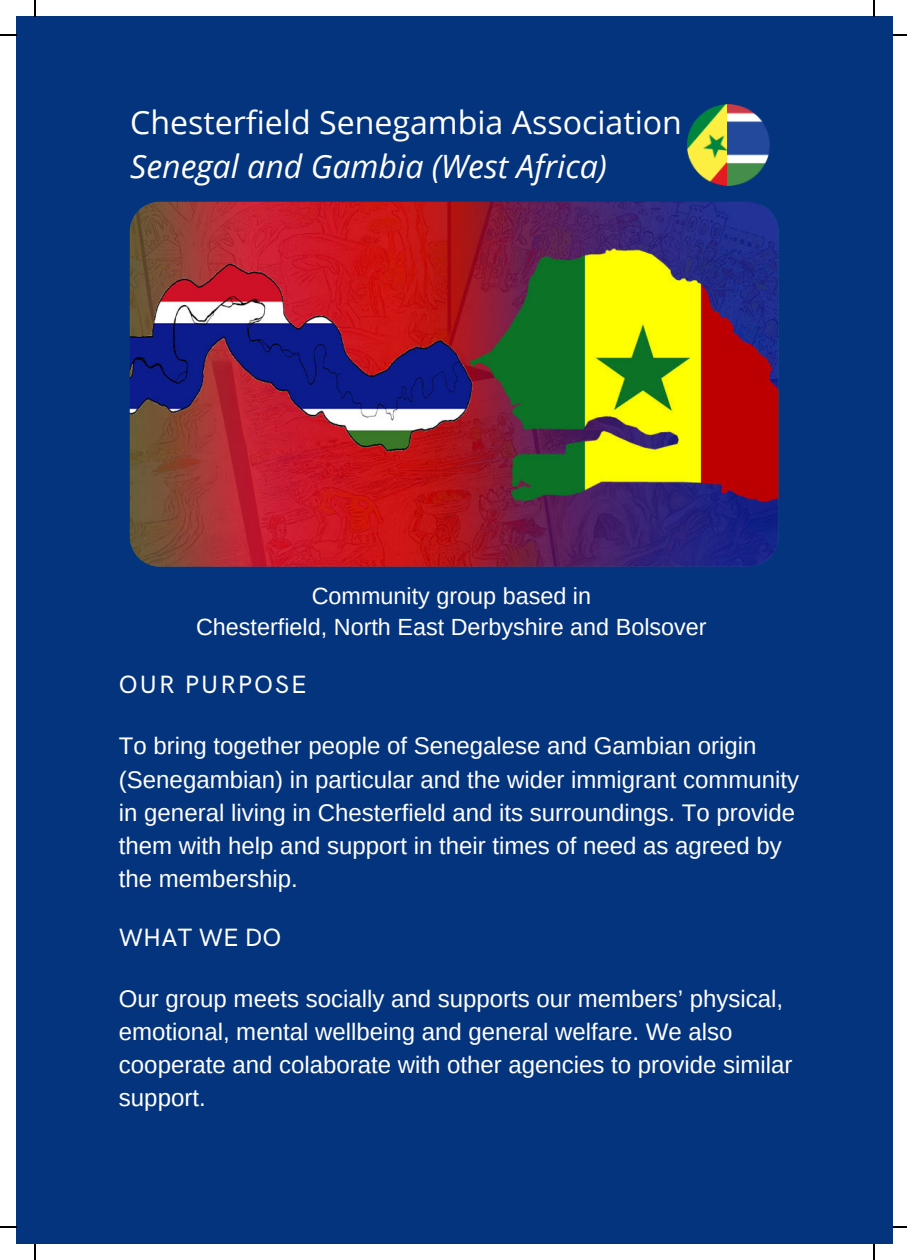
<style>
.page{position:relative;width:907px;height:1260px;background:#fff}
.page>*{position:absolute;margin:0;border:0;box-sizing:border-box;transform-origin:0 0}
.t1{font:32px/43.6px "Open Sans";color:#fff}
.t2{font:500 25px "HK Grotesk Pro";letter-spacing:.08em;color:#fff}
.t3{font:24px/33px "Arimo";color:#fff}
.t4{font:23.4px "Arimo";color:#fff}
.s1{font-style:italic}
</style>
<div class="page">
<div style="left:16px;top:16px;width:876px;height:1228px;background:#05347e"></div>
<img style="left:130px;top:202px;width:648px;height:364px;border-radius:30px">
<img style="left:687px;top:104px;width:83px;height:81px">
<svg style="left:34px;top:0;width:2px;height:16px"></svg>
<svg style="left:0;top:34px;width:16px;height:2px"></svg>
<svg style="left:873px;top:0;width:1px;height:16px"></svg>
<svg style="left:892px;top:34px;width:15px;height:2px"></svg>
<svg style="left:34px;top:1244px;width:2px;height:15px"></svg>
<svg style="left:0;top:1226px;width:16px;height:1px"></svg>
<svg style="left:873px;top:1244px;width:1px;height:15px"></svg>
<svg style="left:892px;top:1226px;width:15px;height:1px"></svg>
<p class="t1" style="left:130px;top:100px;width:553px">Chesterfield Senegambia Association<br><span class="s1">Senegal and Gambia (West Africa)</span></p>
<p class="t4" style="left:312px;top:582px;width:281px">Community group based in</p>
<p class="t4" style="left:196px;top:613px;width:512px">Chesterfield, North East Derbyshire and Bolsover</p>
<h2 class="t2" style="left:119px;top:670px;width:189px">OUR PURPOSE</h2>
<p class="t3" style="left:119px;top:729px;width:681px">To bring together people of Senegalese and Gambian origin (Senegambian) in particular and the wider immigrant community in general living in Chesterfield and its surroundings. To provide them with help and support in their times of need as agreed by the membership.</p>
<h2 class="t2" style="left:119px;top:923px;width:164px">WHAT WE DO</h2>
<p class="t3" style="left:119px;top:982px;width:675px">Our group meets socially and supports our members’ physical, emotional, mental wellbeing and general welfare. We also cooperate and colaborate with other agencies to provide similar support.</p>
</div>
